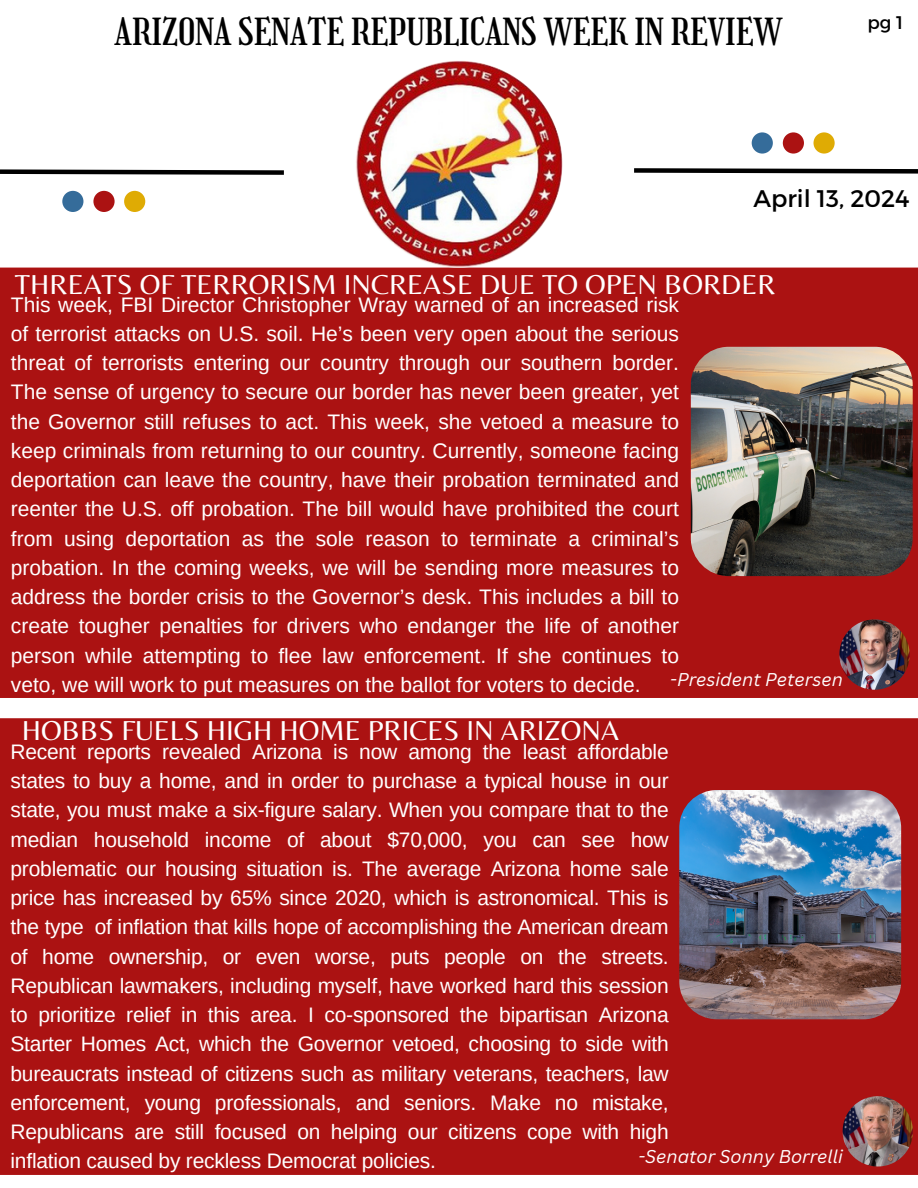
<style>
.page{position:relative;width:918px;height:1188px;background:#fff}
.page>*{position:absolute;margin:0;border:0;box-sizing:border-box;transform-origin:0 0}
.t1{font:36.45px "Girassol";color:#000}
.t2{font:28.5px "Belleza";color:#fff}
.t3{font:24px "Montserrat";color:#000}
.t4{font:21px/29.2px "Arimo";letter-spacing:-.005em;color:#fff;text-align:justify}
.t5{font:18.3px "Montserrat";color:#000}
.t6{font:italic 18px "Canva Sans";color:#fff}
</style>
<div class="page">
<svg style="left:0;top:169px;width:284px;height:6px;background:#3f3f3f"></svg>
<svg style="left:634px;top:168px;width:284px;height:6px;background:#3f3f3f"></svg>
<div style="left:0;top:268px;width:918px;height:430px;background:#ab1212"></div>
<img style="left:691px;top:347px;width:222px;height:229px;border-radius:38px">
<div style="left:752px;top:132px;width:21px;height:22px;background:#356c9a;border-radius:50%"></div>
<div style="left:783px;top:132px;width:21px;height:22px;background:#ab1212;border-radius:50%"></div>
<div style="left:814px;top:132px;width:21px;height:22px;background:#dfab04;border-radius:50%"></div>
<div style="left:62px;top:191px;width:21px;height:21px;background:#356c9a;border-radius:50%"></div>
<div style="left:93px;top:191px;width:22px;height:21px;background:#ab1212;border-radius:50%"></div>
<div style="left:124px;top:191px;width:21px;height:21px;background:#dfab04;border-radius:50%"></div>
<div style="left:0;top:718px;width:918px;height:457px;background:#ab1212"></div>
<img style="left:356px;top:61px;width:206px;height:207px">
<img style="left:679px;top:790px;width:222px;height:229px;border-radius:38px">
<img style="left:839px;top:619px;width:71px;height:71px">
<img style="left:843px;top:1096px;width:70px;height:71px">
<p class="t1" style="left:115px;top:10px;width:669px">ARIZONA SENATE REPUBLICANS WEEK IN REVIEW</p>
<p class="t5" style="left:868px;top:10px;width:37px">pg 1</p>
<p class="t3" style="left:753px;top:182px;width:158px">April 13, 2024</p>
<h2 class="t2" style="left:15px;top:268px;width:762px">THREATS OF TERRORISM INCREASE DUE TO OPEN BORDER</h2>
<h4 class="t4" style="left:11px;top:290px;width:670px">This week, FBI Director Christopher Wray warned of an increased risk of terrorist attacks on U.S. soil. He’s been very open about the serious threat of terrorists entering our country through our southern border.<br>The sense of urgency to secure our border has never been greater, yet the Governor still refuses to act. This week, she vetoed a measure to keep criminals from returning to our country. Currently, someone facing deportation can leave the country, have their probation terminated and reenter the U.S. off probation. The bill would have prohibited the court from using deportation as the sole reason to terminate a criminal’s probation. In the coming weeks, we will be sending more measures to address the border crisis to the Governor’s desk. This includes a bill to create tougher penalties for drivers who endanger the life of another person while attempting to flee law enforcement. If she continues to veto, we will work to put measures on the ballot for voters to decide.</h4>
<p class="t6" style="left:670px;top:667px;width:174px">-President Petersen</p>
<h4 class="t2" style="left:22px;top:714px;width:599px">HOBBS FUELS HIGH HOME PRICES IN ARIZONA</h4>
<p class="t4" style="left:11px;top:737px;width:660px">Recent reports revealed Arizona is now among the least affordable states to buy a home, and in order to purchase a typical house in our state, you must make a six-figure salary. When you compare that to the median household income of about $70,000, you can see how problematic our housing situation is. The average Arizona home sale price has increased by 65% since 2020, which is astronomical. This is the type of inflation that kills hope of accomplishing the American dream of home ownership, or even worse, puts people on the streets.<br>Republican lawmakers, including myself, have worked hard this session to prioritize relief in this area. I co-sponsored the bipartisan Arizona Starter Homes Act, which the Governor vetoed, choosing to side with bureaucrats instead of citizens such as military veterans, teachers, law enforcement, young professionals, and seniors. Make no mistake, Republicans are still focused on helping our citizens cope with high inflation caused by reckless Democrat policies.</p>
<p class="t6" style="left:638px;top:1143px;width:206px">-Senator Sonny Borrelli</p>
</div>
